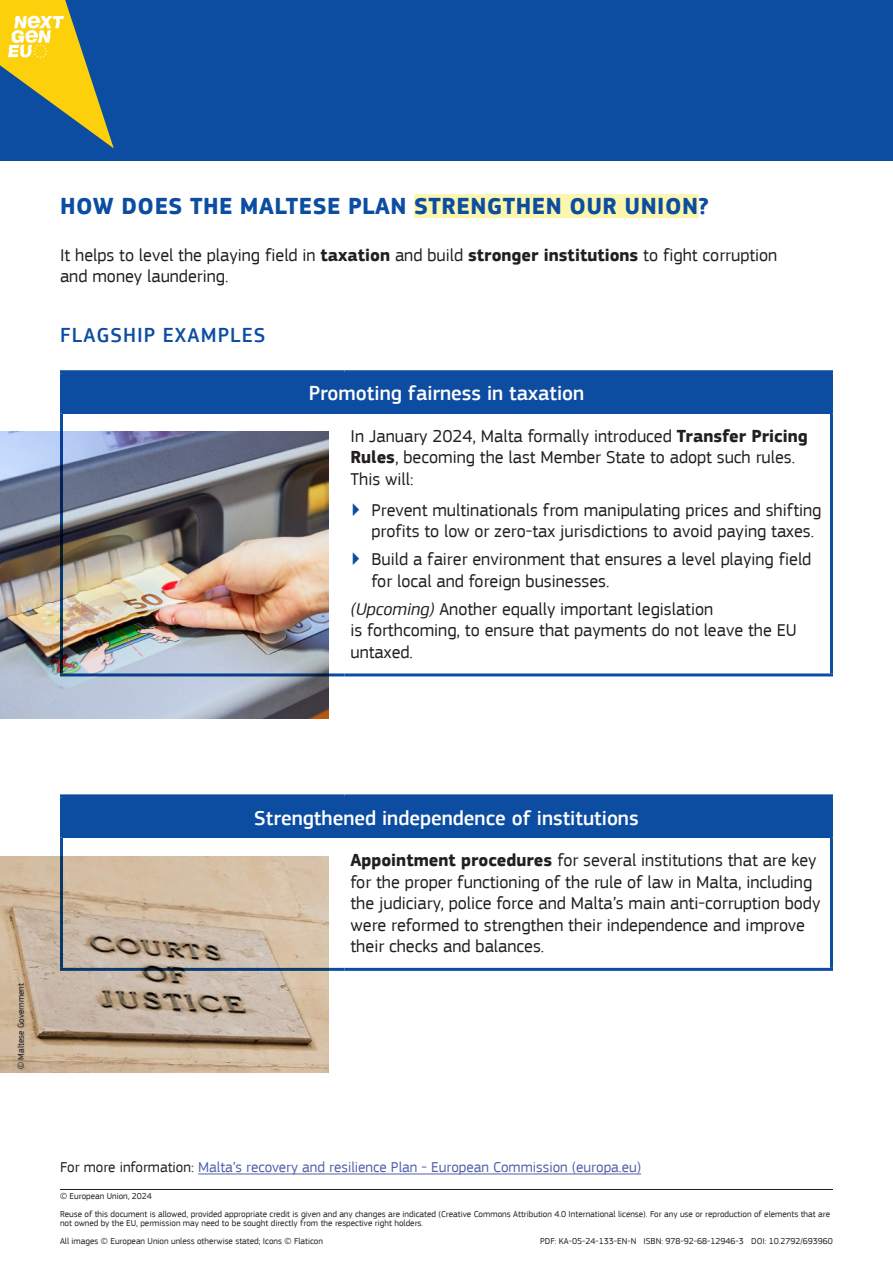
<style>
.page{position:relative;width:893px;height:1263px;background:#fff}
.page>*{position:absolute;margin:0;border:0;box-sizing:border-box;transform-origin:0 0}
.Title_1{font:700 24px "EC Square Sans Pro";letter-spacing:.02em;color:#0d4da1}
.Examples_title{font:500 21px "EC Square Sans Pro";color:#fff}
.Title_2{font:500 21px "EC Square Sans Pro";letter-spacing:.05em;color:#0d4da1}
.Body_Text{font:18px/21.6px "EC Square Sans Pro";color:#231f20}
.t1{font:15px "EC Square Sans Pro";color:#5360ab}
.footer_copyright{font:9px/18px "EC Square Sans Pro";color:#231f20}
.s1{font-weight:700}
.s2{color:#0d4da1}
.s3{font-style:italic}
.s4{color:#231f20}
</style>
<div class="page">
<div style="left:0;top:0;width:893px;height:160px;background:#0d4da1"></div>
<hr style="left:198px;top:1174px;width:443px;height:1px;background:#5360ab">
<hr style="left:60px;top:1189px;width:773px;height:1px;background:#231f20">
<div style="left:414px;top:194px;width:285px;height:24px;background:#fbf7af"></div>
<div style="left:62px;top:372px;width:769px;height:41px;background:#0d4da1"></div>
<hr style="left:60px;top:373px;width:3px;height:40px;background:#0d4da1">
<hr style="left:60px;top:370px;width:284px;height:3px;background:#0d4da1">
<hr style="left:344px;top:370px;width:489px;height:3px;background:#0d4da1">
<hr style="left:830px;top:373px;width:3px;height:40px;background:#0d4da1">
<hr style="left:60px;top:413px;width:3px;height:260px;background:#0d4da1">
<hr style="left:60px;top:673px;width:284px;height:3px;background:#0d4da1">
<hr style="left:830px;top:413px;width:3px;height:260px;background:#0d4da1">
<hr style="left:344px;top:673px;width:489px;height:3px;background:#0d4da1">
<div style="left:62px;top:796px;width:769px;height:41px;background:#0d4da1"></div>
<hr style="left:60px;top:797px;width:3px;height:40px;background:#0d4da1">
<hr style="left:60px;top:794px;width:284px;height:3px;background:#0d4da1">
<hr style="left:344px;top:794px;width:489px;height:3px;background:#0d4da1">
<hr style="left:830px;top:797px;width:3px;height:40px;background:#0d4da1">
<hr style="left:60px;top:837px;width:3px;height:131px;background:#0d4da1">
<hr style="left:60px;top:968px;width:284px;height:3px;background:#0d4da1">
<hr style="left:830px;top:837px;width:3px;height:131px;background:#0d4da1">
<hr style="left:344px;top:968px;width:489px;height:3px;background:#0d4da1">
<img style="left:0;top:432px;width:328px;height:287px">
<img style="left:0;top:856px;width:328px;height:217px">
<div style="left:16px;top:981px;width:10px;height:90px;background:#231f20;opacity:.36"></div>
<svg style="left:0;top:0;width:114px;height:148px"></svg>
<h3 class="Title_1" style="left:60px;top:191px;width:650px">HOW DOES THE MALTESE PLAN STRENGTHEN OUR UNION?</h3>
<p class="Body_Text" style="left:60px;top:244px;width:719px">It helps to level the playing field in <span class="s1">taxation</span> and build <span class="s1">stronger institutions</span> to fight corruption and money laundering.</p>
<h4 class="Title_2" style="left:60px;top:323px;width:207px">FLAGSHIP EXAMPLES</h4>
<p class="Examples_title" style="left:309px;top:381px;width:277px">Promoting fairness in taxation</p>
<p class="Body_Text" style="left:350px;top:425px;width:459px">In January 2024, Malta formally introduced <span class="s1">Transfer Pricing<br>Rules</span>, becoming the last Member State to adopt such rules.<br>This will:</p>
<p class="Body_Text" style="left:371px;top:499px;width:451px;text-indent:-21px"><span class="s2">▶</span> Prevent multinationals from manipulating prices and shifting profits to low or zero-tax jurisdictions to avoid paying taxes.</p>
<p class="Body_Text" style="left:371px;top:548px;width:441px;text-indent:-21px"><span class="s2">▶</span> Build a fairer environment that ensures a level playing field for local and foreign businesses.</p>
<p class="Body_Text" style="left:350px;top:598px;width:448px"><span class="s3">(Upcoming)</span> Another equally important legislation<br>is forthcoming, to ensure that payments do not leave the EU untaxed.</p>
<p class="footer_copyright" style="left:12px;top:1069px;width:88px;rotate:-90deg">© Maltese Government</p>
<p class="Examples_title" style="left:254px;top:805px;width:386px">Strengthened independence of institutions</p>
<p class="Body_Text" style="left:350px;top:849px;width:471px"><span class="s1">Appointment procedures</span> for several institutions that are key for the proper functioning of the rule of law in Malta, including the judiciary, police force and Malta’s main anti-corruption body were reformed to strengthen their independence and improve their checks and balances.</p>
<p class="t1" style="left:60px;top:1158px;width:583px"><span class="s4">For more information:</span> Malta’s recovery and resilience Plan - European Commission (europa.eu)</p>
<p class="footer_copyright" style="left:60px;top:1187px;width:772px">© European Union, 2024<br>Reuse of this document is allowed, provided appropriate credit is given and any changes are indicated (Creative Commons Attribution 4.0 International license). For any use or reproduction of elements that are</p>
<p class="footer_copyright" style="left:60px;top:1214px;width:365px">not owned by the EU, permission may need to be sought directly from the respective right holders.<br>All images © European Union unless otherwise stated; Icons © Flaticon</p>
<p class="footer_copyright" style="left:540px;top:1232px;width:294px">PDF: KA-05-24-133-EN-N ISBN: 978-92-68-12946-3 DOI: 10.2792/693960</p>
</div>
